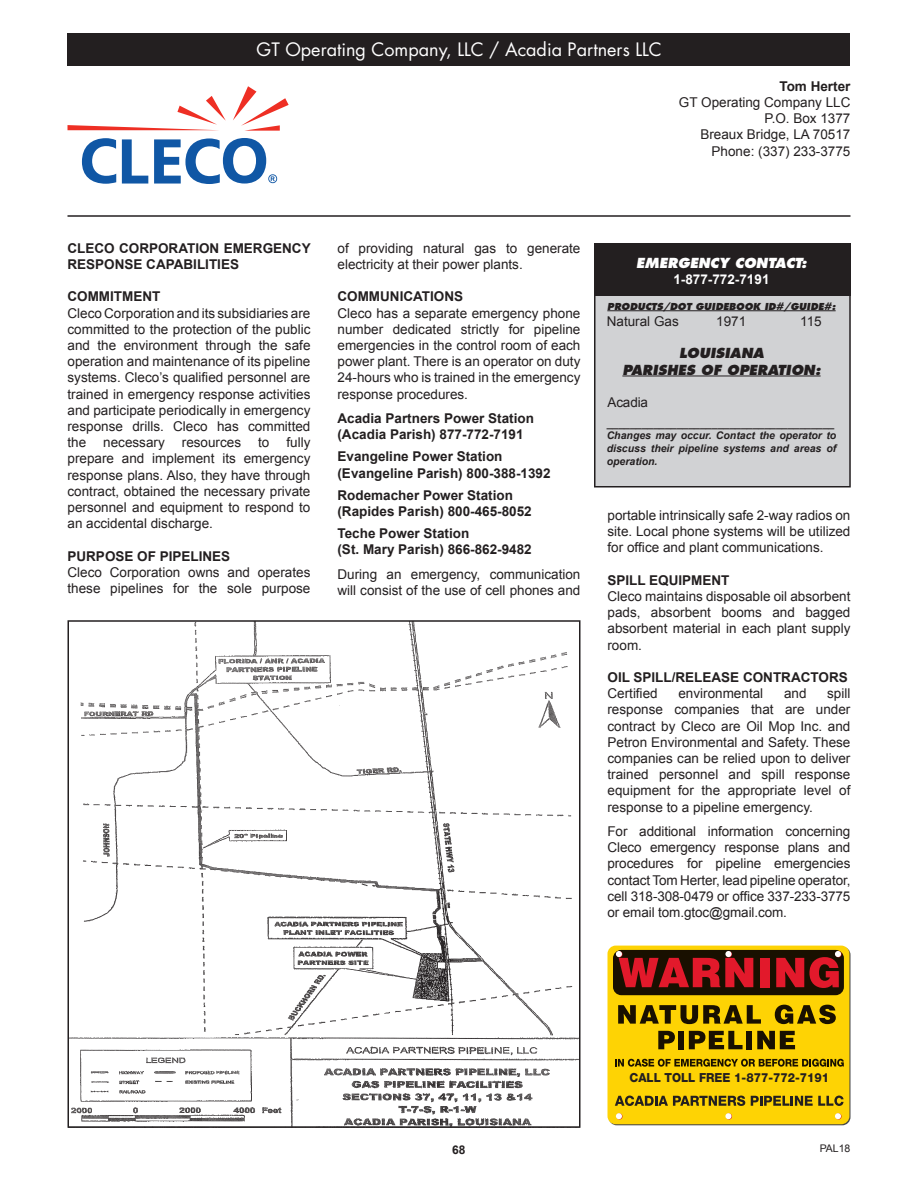
<style>
.page{position:relative;width:918px;height:1188px;background:#fff}
.page>*{position:absolute;margin:0;border:0;box-sizing:border-box;transform-origin:0 0}
.t1{font:18px "Futura";color:#fff}
.t2{font:13.5px/16.2px "Arial";color:#231f20;text-align:justify}
.t3{font:700 13.5px/16.2px "Arial";color:#231f20}
.t4{font:italic 800 13.5px "Futura";color:#231f20}
.t5{font:italic 800 13.5px "Futura";color:#fff}
.t6{font:700 13.5px "Arial";color:#fff}
.t7{font:800 12.6px "Helvetica Neue";color:#231f20;scale:.93 1}
.t8{font:700 12px "Arial";color:#231f20}
.t9{font:italic 700 10.5px/12.6px "Arial";color:#231f20;text-align:justify}
.t10{font:10.5px "Arial";color:#231f20}
.t11{font:italic 800 9.3px "Futura";color:#231f20}
</style>
<div class="page">
<div style="left:595px;top:244px;width:255px;height:243px;background:#d1d2d4"></div>
<div style="left:594px;top:243px;width:257px;height:245px;border:2px solid #231f20"></div>
<div style="left:594px;top:244px;width:257px;height:52px;background:#231f20"></div>
<hr style="left:607px;top:311px;width:229px;height:1px;background:#231f20">
<hr style="left:622px;top:376px;width:199px;height:1px;background:#231f20">
<div style="left:68px;top:34px;width:782px;height:32px;background:#231f20"></div>
<hr style="left:68px;top:215px;width:782px;height:2px;background:#231f20">
<img style="left:71px;top:623px;width:506px;height:502px">
<div style="left:68px;top:620px;width:512px;height:508px;border:2px solid #231f20"></div>
<div style="left:608px;top:946px;width:241px;height:178px;background:#fed304;border-radius:8px"></div>
<div style="left:613px;top:950px;width:231px;height:45px;background:#191000;border-radius:8px"></div>
<svg style="left:615px;top:1059px;width:229px;height:8px"></svg>
<div style="left:760px;top:958px;width:10px;height:29px;background:#e2192b"></div>
<div style="left:726px;top:1113px;width:6px;height:7px;background:#e48185;border-radius:50%"></div>
<svg style="left:616px;top:1113px;width:6px;height:6px"></svg>
<div style="left:725px;top:1113px;width:7px;height:6px;background:#fff;border-radius:50%"></div>
<svg style="left:835px;top:1113px;width:6px;height:6px"></svg>
<svg style="left:616px;top:951px;width:137px;height:36px"></svg>
<div style="left:725px;top:951px;width:7px;height:6px;background:#fff;border-radius:50%"></div>
<svg style="left:776px;top:951px;width:65px;height:37px"></svg>
<svg style="left:618px;top:1005px;width:143px;height:19px"></svg>
<svg style="left:775px;top:1005px;width:61px;height:19px"></svg>
<svg style="left:658px;top:1031px;width:17px;height:18px"></svg>
<div style="left:678px;top:1031px;width:6px;height:18px;background:#191000"></div>
<svg style="left:689px;top:1031px;width:54px;height:18px"></svg>
<div style="left:746px;top:1031px;width:6px;height:18px;background:#191000"></div>
<svg style="left:757px;top:1031px;width:38px;height:18px"></svg>
<svg style="left:615px;top:1096px;width:130px;height:10px"></svg>
<svg style="left:751px;top:1096px;width:93px;height:10px"></svg>
<svg style="left:82px;top:138px;width:34px;height:46px"></svg>
<svg style="left:122px;top:139px;width:26px;height:45px"></svg>
<svg style="left:233px;top:86px;width:56px;height:45px"></svg>
<svg style="left:68px;top:96px;width:158px;height:34px"></svg>
<svg style="left:154px;top:138px;width:123px;height:46px"></svg>
<p class="t1" style="left:257px;top:38px;width:407px">GT Operating Company, LLC / Acadia Partners LLC</p>
<p class="t3" style="left:779px;top:78px;width:73px">Tom Herter</p>
<p class="t2" style="left:679px;top:94px;width:173px">GT Operating Company LLC</p>
<p class="t2" style="left:764px;top:111px;width:88px">P.O. Box 1377</p>
<p class="t2" style="left:700px;top:127px;width:152px">Breaux Bridge, LA 70517</p>
<p class="t2" style="left:712px;top:143px;width:140px">Phone: (337) 233-3775</p>
<p class="t3" style="left:68px;top:240px;width:245px">CLECO CORPORATION EMERGENCY<br>RESPONSE CAPABILITIES</p>
<p class="t3" style="left:68px;top:289px;width:94px">COMMITMENT</p>
<p class="t2" style="left:68px;top:305px;width:245px">Cleco Corporation and its subsidiaries are committed to the protection of the public and the environment through the safe operation and maintenance of its pipeline systems. Cleco’s qualified personnel are trained in emergency response activities and participate periodically in emergency response drills. Cleco has committed the</p>
<p class="t2" style="left:68px;top:435px;width:244px;text-indent:219px">fully prepare and implement its emergency response plans. Also, they have through contract, obtained the necessary private personnel and equipment to respond to an accidental discharge.</p>
<p class="t3" style="left:68px;top:548px;width:164px">PURPOSE OF PIPELINES</p>
<p class="t2" style="left:68px;top:564px;width:244px">Cleco Corporation owns and operates these pipelines for the sole purpose</p>
<p class="t2" style="left:103px;top:435px;width:63px">necessary</p>
<p class="t2" style="left:182px;top:435px;width:61px">resources</p>
<p class="t2" style="left:258px;top:435px;width:13px">to</p>
<p class="t2" style="left:338px;top:240px;width:244px">of providing natural gas to generate electricity at their power plants.</p>
<p class="t3" style="left:338px;top:289px;width:127px">COMMUNICATIONS</p>
<p class="t2" style="left:338px;top:305px;width:244px">Cleco has a separate emergency phone number dedicated strictly for pipeline emergencies in the control room of each power plant. There is an operator on duty 24-hours who is trained in the emergency response procedures.</p>
<p class="t3" style="left:338px;top:411px;width:198px">Acadia Partners Power Station</p>
<p class="t3" style="left:338px;top:427px;width:188px">(Acadia Parish) 877-772-7191</p>
<p class="t3" style="left:338px;top:449px;width:167px">Evangeline Power Station</p>
<p class="t3" style="left:338px;top:465px;width:215px">(Evangeline Parish) 800-388-1392</p>
<p class="t3" style="left:338px;top:487px;width:177px">Rodemacher Power Station</p>
<p class="t3" style="left:338px;top:504px;width:196px">(Rapides Parish) 800-465-8052</p>
<p class="t3" style="left:338px;top:526px;width:133px">Teche Power Station</p>
<p class="t3" style="left:338px;top:542px;width:196px">(St. Mary Parish) 866-862-9482</p>
<p class="t2" style="left:338px;top:566px;width:245px">During an emergency, communication will consist of the use of cell phones and</p>
<p class="t5" style="left:636px;top:254px;width:172px">EMERGENCY CONTACT:</p>
<p class="t6" style="left:673px;top:271px;width:98px">1-877-772-7191</p>
<p class="t11" style="left:607px;top:300px;width:230px">PRODUCTS/DOT GUIDEBOOK ID#/GUIDE#:</p>
<p class="t2" style="left:607px;top:313px;width:74px">Natural Gas</p>
<p class="t2" style="left:716px;top:313px;width:32px">1971</p>
<p class="t2" style="left:800px;top:313px;width:23px">115</p>
<p class="t4" style="left:679px;top:345px;width:86px">LOUISIANA</p>
<p class="t4" style="left:622px;top:361px;width:200px">PARISHES OF OPERATION:</p>
<p class="t2" style="left:608px;top:394px;width:42px">Acadia</p>
<p class="t9" style="left:607px;top:417px;width:229px">_______________________________________</p>
<p class="t9" style="left:607px;top:430px;width:231px">Changes may occur. Contact the operator to discuss their pipeline systems and areas of operation.</p>
<p class="t2" style="left:608px;top:507px;width:244px">portable intrinsically safe 2-way radios on site. Local phone systems will be utilized for office and plant communications.</p>
<p class="t3" style="left:608px;top:572px;width:124px">SPILL EQUIPMENT</p>
<p class="t2" style="left:608px;top:588px;width:244px">Cleco maintains disposable oil absorbent pads, absorbent booms and bagged absorbent material in each plant supply room.</p>
<p class="t3" style="left:608px;top:670px;width:242px">OIL SPILL/RELEASE CONTRACTORS</p>
<p class="t2" style="left:608px;top:686px;width:52px">Certified</p>
<p class="t2" style="left:678px;top:686px;width:86px">environmental</p>
<p class="t2" style="left:784px;top:686px;width:24px">and</p>
<p class="t2" style="left:608px;top:686px;width:245px;text-indent:220px">spill response companies that are under contract by Cleco are Oil Mop Inc. and Petron Environmental and Safety. These companies can be relied upon to deliver trained personnel and spill response equipment for the appropriate level of response to a pipeline emergency.</p>
<p class="t2" style="left:608px;top:823px;width:244px">For additional information concerning Cleco emergency response plans and procedures for pipeline emergencies contact Tom Herter, lead pipeline operator, cell 318-308-0479 or office 337-233-3775 or email tom.gtoc@gmail.com.</p>
<p class="t7" style="left:630px;top:1070px;width:216px">CALL TOLL FREE 1-877-772-7191</p>
<p class="t8" style="left:452px;top:1141px;width:15px">68</p>
<p class="t10" style="left:820px;top:1142px;width:32px">PAL18</p>
</div>
